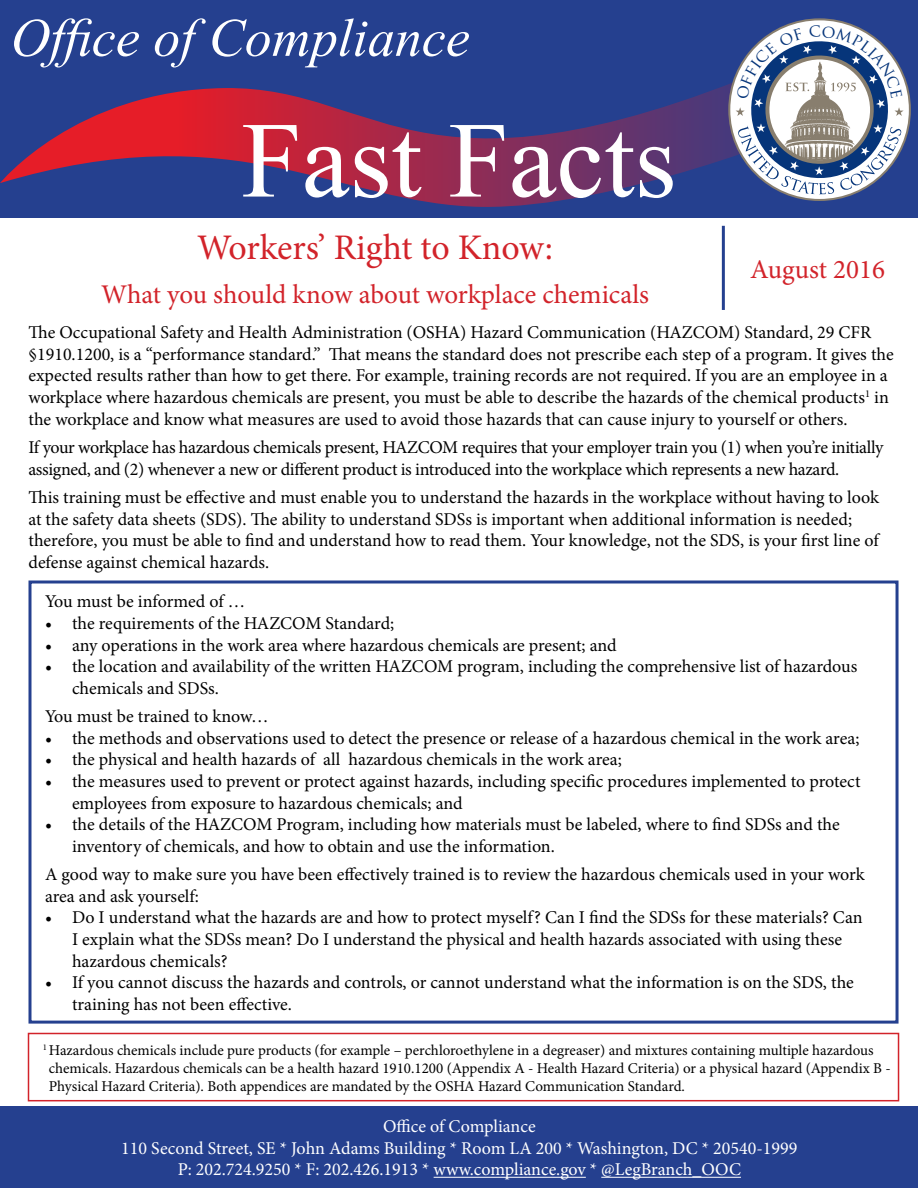
<style>
.page{position:relative;width:918px;height:1188px;background:#fff}
.page>*{position:absolute;margin:0;border:0;box-sizing:border-box;transform-origin:0 0}
.t1{font:108px "Times New Roman";color:#fff}
.t2{font:italic 54px "Times New Roman";color:#fff}
.t3{font:36px "Minion Pro";letter-spacing:-.005em;color:#d2232a}
.t4{font:27px "Minion Pro";letter-spacing:-.005em;color:#d2232a}
.t5{font:18px/21.6px "Minion Pro";letter-spacing:-.005em;color:#000}
.t6{font:18px/21.6px "Minion Pro";letter-spacing:-.025em;color:#000}
.t7{font:18px/21.6px "Minion Pro";color:#fff;text-align:center}
.t8{font:15px/18px "Minion Pro";color:#000}
</style>
<div class="page">
<div style="left:0;top:0;width:918px;height:218px;background:#25408f"></div>
<div style="left:1px;top:1107px;width:917px;height:81px;background:#25408f"></div>
<hr style="left:434px;top:1177px;width:152px;height:1px;background:#fff">
<hr style="left:601px;top:1177px;width:140px;height:1px;background:#fff">
<hr style="left:722px;top:226px;width:3px;height:84px;background:#25408f">
<div style="left:28px;top:580px;width:871px;height:444px;border:3px solid #25408f"></div>
<div style="left:28px;top:1033px;width:871px;height:68px;border:2px solid #d2232a"></div>
<svg style="left:0;top:83px;width:809px;height:124px"></svg>
<svg style="left:732px;top:22px;width:172px;height:175px"></svg>
<h2 class="t2" style="left:11px;top:1px;width:460px">Office of Compliance</h2>
<h1 class="t1" style="left:241px;top:88px;width:437px">Fast Facts</h1>
<h3 class="t3" style="left:197px;top:224px;width:358px">Workers’ Right to Know:</h3>
<h3 class="t4" style="left:101px;top:276px;width:549px">What you should know about workplace chemicals</h3>
<h3 class="t4" style="left:750px;top:251px;width:136px">August 2016</h3>
<p class="t5" style="left:28px;top:322px;width:867px">The Occupational Safety and Health Administration (OSHA) Hazard Communication (HAZCOM) Standard, 29 CFR §1910.1200, is a “performance standard.” That means the standard does not prescribe each step of a program. It gives the expected results rather than how to get there. For example, training records are not required. If you are an employee in a workplace where hazardous chemicals are present, you must be able to describe the hazards of the chemical products<sup>1</sup> in the workplace and know what measures are used to avoid those hazards that can cause injury to yourself or others.</p>
<p class="t6" style="left:29px;top:437px;width:857px">If your workplace has hazardous chemicals present, HAZCOM requires that your employer train you (1) when you’re initially assigned, and (2) whenever a new or different product is introduced into the workplace which represents a new hazard.</p>
<p class="t5" style="left:29px;top:486px;width:852px">This training must be effective and must enable you to understand the hazards in the workplace without having to look at the safety data sheets (SDS). The ability to understand SDSs is important when additional information is needed; therefore, you must be able to find and understand how to read them. Your knowledge, not the SDS, is your first line of defense against chemical hazards.</p>
<p class="t5" style="left:45px;top:591px;width:202px">You must be informed of …</p>
<p class="t5" style="left:45px;top:613px;width:351px">• the requirements of the HAZCOM Standard;</p>
<p class="t5" style="left:45px;top:634px;width:573px">• any operations in the work area where hazardous chemicals are present; and</p>
<p class="t5" style="left:72px;top:656px;width:787px;text-indent:-27px">• the location and availability of the written HAZCOM program, including the comprehensive list of hazardous chemicals and SDSs.</p>
<p class="t5" style="left:45px;top:706px;width:225px">You must be trained to know…</p>
<p class="t5" style="left:45px;top:727px;width:816px">• the methods and observations used to detect the presence or release of a hazardous chemical in the work area;</p>
<p class="t5" style="left:45px;top:749px;width:578px">• the physical and health hazards of all hazardous chemicals in the work area;</p>
<p class="t5" style="left:72px;top:771px;width:790px;text-indent:-27px">• the measures used to prevent or protect against hazards, including specific procedures implemented to protect employees from exposure to hazardous chemicals; and</p>
<p class="t5" style="left:72px;top:814px;width:769px;text-indent:-27px">• the details of the HAZCOM Program, including how materials must be labeled, where to find SDSs and the inventory of chemicals, and how to obtain and use the information.</p>
<p class="t5" style="left:45px;top:864px;width:821px">A good way to make sure you have been effectively trained is to review the hazardous chemicals used in your work area and ask yourself:</p>
<p class="t5" style="left:72px;top:907px;width:792px;text-indent:-27px">• Do I understand what the hazards are and how to protect myself? Can I find the SDSs for these materials? Can<br>I explain what the SDSs mean? Do I understand the physical and health hazards associated with using these hazardous chemicals?</p>
<p class="t5" style="left:72px;top:972px;width:783px;text-indent:-27px">• If you cannot discuss the hazards and controls, or cannot understand what the information is on the SDS, the training has not been effective.</p>
<p class="t8" style="left:49px;top:1041px;width:843px;text-indent:-6px"><sup>1</sup> Hazardous chemicals include pure products (for example – perchloroethylene in a degreaser) and mixtures containing multiple hazardous chemicals. Hazardous chemicals can be a health hazard 1910.1200 (Appendix A - Health Hazard Criteria) or a physical hazard (Appendix B -<br>Physical Hazard Criteria). Both appendices are mandated by the OSHA Hazard Communication Standard.</p>
<p class="t7" style="left:121px;top:1116px;width:678px">Office of Compliance<br>110 Second Street, SE * John Adams Building * Room LA 200 * Washington, DC * 20540-1999<br>P: 202.724.9250 * F: 202.426.1913 * www.compliance.gov * @LegBranch_OOC</p>
</div>
